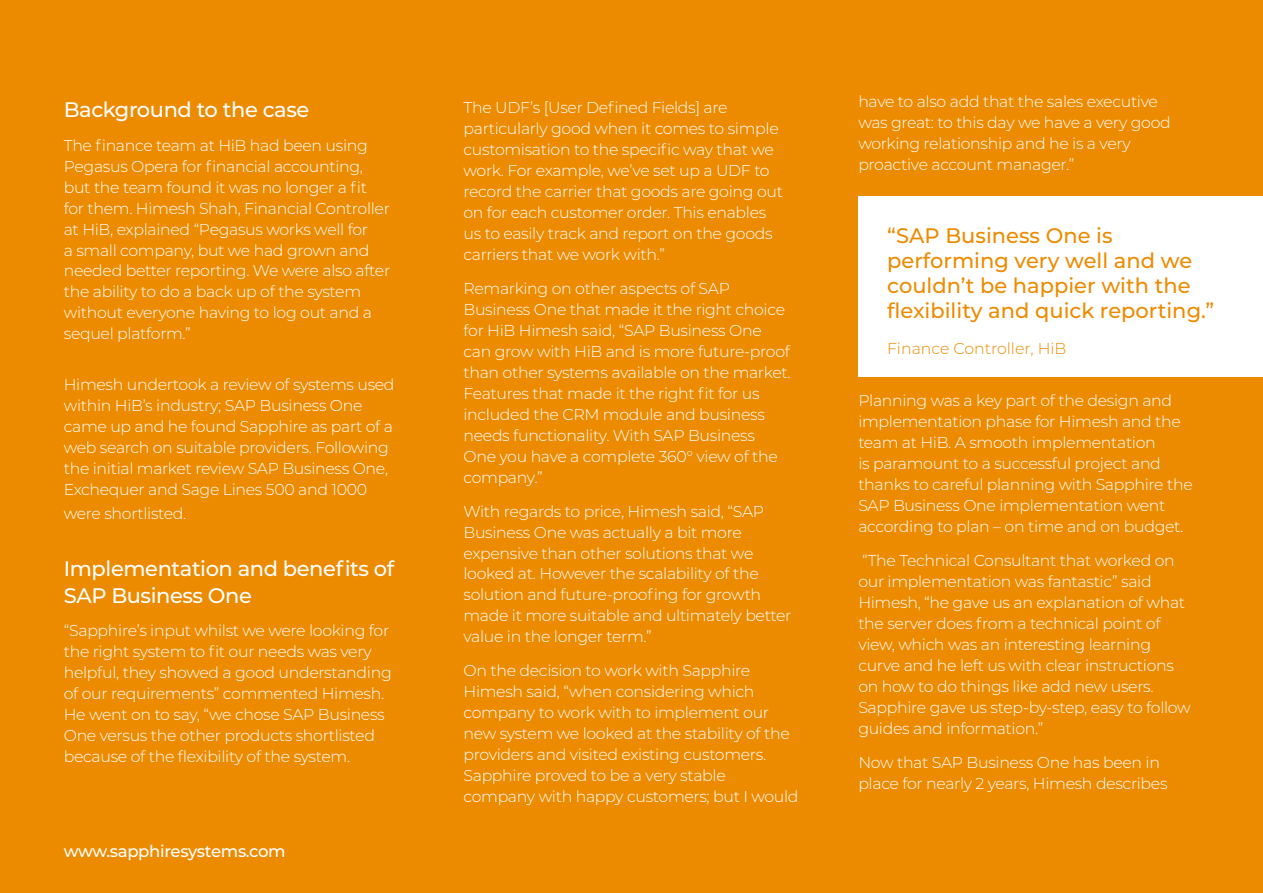
<style>
.page{position:relative;width:1263px;height:893px;background:#ed8b00}
.page>*{position:absolute;margin:0;border:0;box-sizing:border-box;transform-origin:0 0}
.t1{font:500 21px/25.2px "Montserrat";color:#ed8b00}
.t2{font:500 21px/27px "Montserrat";letter-spacing:-.02em;color:#fff}
.t3{font:500 16.5px "Montserrat";letter-spacing:-.02em;color:#fff}
.t4{font:300 15.75px/21px "Montserrat";letter-spacing:-.02em;color:#fff}
.t5{font:300 15.75px "Montserrat";color:#ed8b00}
</style>
<div class="page">
<div style="left:858px;top:196px;width:405px;height:180px;background:#fff"></div>
<h1 class="t2" style="left:64px;top:95px;width:247px">Background to the case</h1>
<p class="t4" style="left:64px;top:134px;width:328px">The finance team at HiB had been using Pegasus Opera for financial accounting, but the team found it was no longer a fit for them. Himesh Shah, Financial Controller at HiB, explained “Pegasus works well for<br>a small company, but we had grown and needed better reporting. We were also after the ability to do a back up of the system without everyone having to log out and a sequel platform.”</p>
<p class="t4" style="left:64px;top:373px;width:332px">Himesh undertook a review of systems used within HiB’s industry; SAP Business One came up and he found Sapphire as part of a web search on suitable providers. Following the initial market review SAP Business One, Exchequer and Sage Lines 500 and 1000</p>
<p class="t4" style="left:64px;top:502px;width:124px">were shortlisted.</p>
<h1 class="t2" style="left:64px;top:554px;width:332px">Implementation and benefits of<br>SAP Business One</h1>
<p class="t4" style="left:64px;top:620px;width:329px">“Sapphire’s input whilst we were looking for the right system to fit our needs was very helpful, they showed a good understanding of our requirements” commented Himesh.<br>He went on to say, “we chose SAP Business One versus the other products shortlisted because of the flexibility of the system.</p>
<p class="t3" style="left:64px;top:839px;width:223px">www.sapphiresystems.com</p>
<p class="t4" style="left:463px;top:96px;width:321px">The UDF’s [User Defined Fields] are particularly good when it comes to simple customisation to the specific way that we work. For example, we’ve set up a UDF to record the carrier that goods are going out on for each customer order. This enables us to easily track and report on the goods carriers that we work with.”</p>
<p class="t4" style="left:463px;top:277px;width:329px">Remarking on other aspects of SAP Business One that made it the right choice for HiB Himesh said, “SAP Business One can grow with HiB and is more future-proof than other systems available on the market.<br>Features that made it the right fit for us included the CRM module and business needs functionality. With SAP Business One you have a complete 360° view of the company.”</p>
<p class="t4" style="left:463px;top:500px;width:329px">With regards to price, Himesh said, “SAP Business One was actually a bit more expensive than other solutions that we looked at. However the scalability of the solution and future-proofing for growth made it more suitable and ultimately better value in the longer term.”</p>
<p class="t4" style="left:463px;top:660px;width:337px">On the decision to work with Sapphire Himesh said, “when considering which company to work with to implement our new system we looked at the stability of the providers and visited existing customers.<br>Sapphire proved to be a very stable company with happy customers; but I would</p>
<p class="t4" style="left:858px;top:90px;width:314px">have to also add that the sales executive was great: to this day we have a very good working relationship and he is a very proactive account manager.”</p>
<h1 class="t1" style="left:887px;top:222px;width:329px">“SAP Business One is performing very well and we couldn’t be happier with the flexibility and quick reporting.”</h1>
<p class="t5" style="left:887px;top:338px;width:181px">Finance Controller, HiB</p>
<p class="t4" style="left:858px;top:390px;width:336px">Planning was a key part of the design and implementation phase for Himesh and the team at HiB. A smooth implementation<br>is paramount to a successful project and thanks to careful planning with Sapphire the SAP Business One implementation went according to plan – on time and on budget.</p>
<p class="t4" style="left:858px;top:549px;width:334px">“The Technical Consultant that worked on our implementation was fantastic” said Himesh, “he gave us an explanation of what the server does from a technical point of view, which was an interesting learning curve and he left us with clear instructions on how to do things like add new users.<br>Sapphire gave us step-by-step, easy to follow guides and information.”</p>
<p class="t4" style="left:858px;top:751px;width:311px">Now that SAP Business One has been in place for nearly 2 years, Himesh describes</p>
</div>
